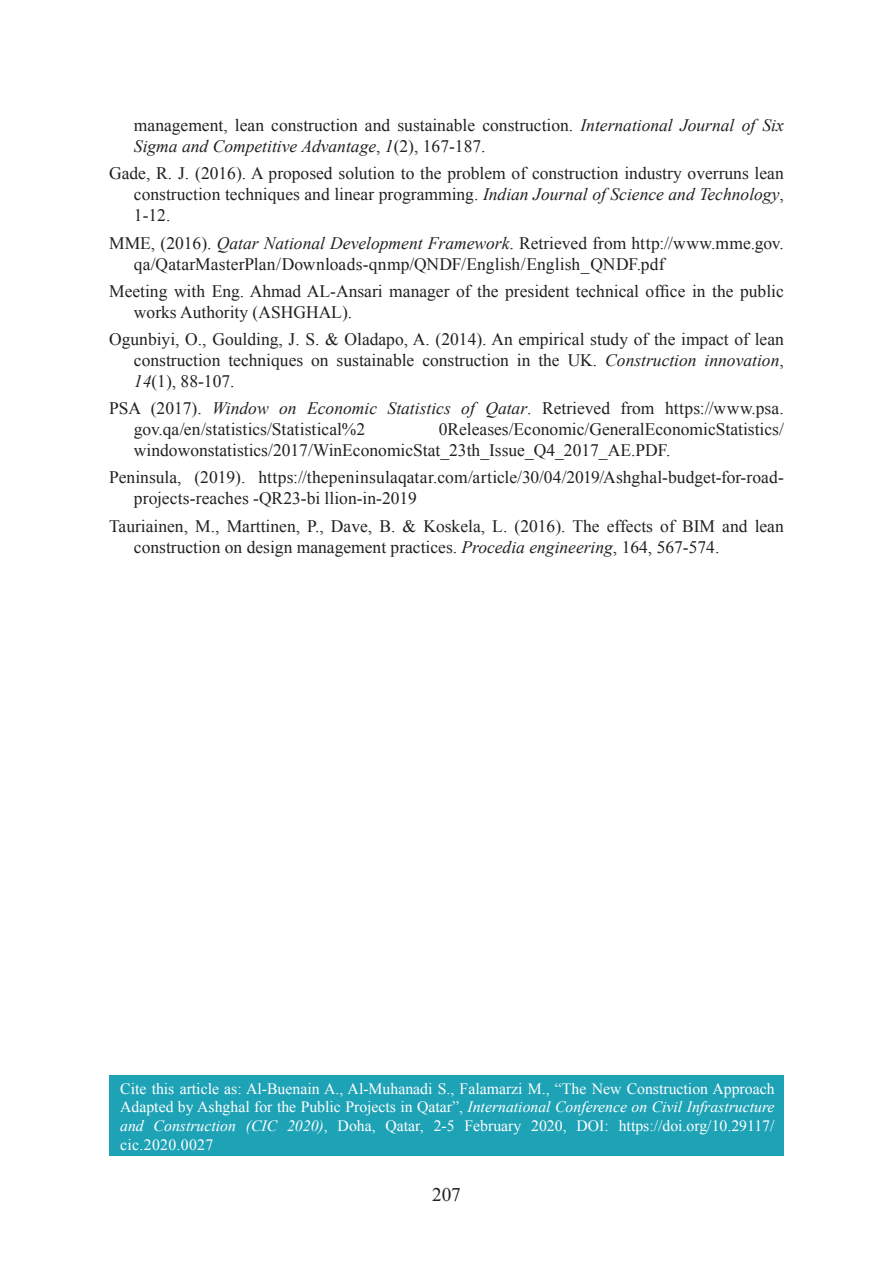
<style>
.page{position:relative;width:893px;height:1265px;background:#fff}
.page>*{position:absolute;margin:0;border:0;box-sizing:border-box;transform-origin:0 0}
.t1{font:19.25px "Times New Roman";color:#231f20}
.TMCE_Body_text{font:17.5px/21px "Times New Roman";color:#231f20}
.t2{font:15.75px/18.9px "Times New Roman";color:#fff;text-align:justify}
.s1{font-style:italic}
</style>
<div class="page">
<div style="left:109px;top:1075px;width:675px;height:81px;background:#1ea2b6"></div>
<p class="TMCE_Body_text" style="left:134px;top:115px;width:651px">management, lean construction and sustainable construction. <span class="s1">International Journal of Six<br>Sigma and Competitive Advantage</span>, <span class="s1">1</span>(2), 167-187.</p>
<p class="TMCE_Body_text" style="left:134px;top:163px;width:651px;text-align:justify;text-indent:-25px">Gade, R. J. (2016). A proposed solution to the problem of construction industry overruns lean construction techniques and linear programming. <span class="s1">Indian Journal of Science and Technology</span>, 1-12.</p>
<p class="TMCE_Body_text" style="left:134px;top:232px;width:651px;text-indent:-25px">MME, (2016). <span class="s1">Qatar National Development Framework</span>. Retrieved from http://www.mme.gov. qa/QatarMasterPlan/Downloads-qnmp/QNDF/English/English_QNDF.pdf</p>
<p class="TMCE_Body_text" style="left:134px;top:280px;width:651px;text-indent:-25px">Meeting with Eng. Ahmad AL-Ansari manager of the president technical office in the public works Authority (ASHGHAL).</p>
<p class="TMCE_Body_text" style="left:134px;top:328px;width:651px;text-align:justify;text-indent:-25px">Ogunbiyi, O., Goulding, J. S. &amp; Oladapo, A. (2014). An empirical study of the impact of lean construction techniques on sustainable construction in the UK. <span class="s1">Construction innovation</span>, <span class="s1">14</span>(1), 88-107.</p>
<p class="TMCE_Body_text" style="left:134px;top:398px;width:651px;text-indent:-25px">PSA (2017). <span class="s1">Window on Economic Statistics of Qatar</span>. Retrieved from https://www.psa. gov.qa/en/statistics/Statistical%2</p>
<p class="TMCE_Body_text" style="left:134px;top:419px;width:651px;text-indent:305px">0Releases/Economic/GeneralEconomicStatistics/ windowonstatistics/2017/WinEconomicStat_23th_Issue_Q4_2017_AE.PDF.</p>
<p class="TMCE_Body_text" style="left:134px;top:467px;width:651px;text-indent:-25px">Peninsula, (2019). https://thepeninsulaqatar.com/article/30/04/2019/Ashghal-budget-for-road&shy;projects-reaches -QR23-bi llion-in-2019</p>
<p class="TMCE_Body_text" style="left:134px;top:515px;width:651px;text-indent:-25px">Tauriainen, M., Marttinen, P., Dave, B. &amp; Koskela, L. (2016). The effects of BIM and lean construction on design management practices. <span class="s1">Procedia engineering</span>, 164, 567-574.</p>
<p class="t2" style="left:120px;top:1079px;width:656px">Cite this article as: Al-Buenain A., Al-Muhanadi S., Falamarzi M., “The New Construction Approach Adapted by Ashghal for the Public Projects in Qatar”, <span class="s1">International Conference on Civil Infrastructure and Construction (CIC 2020)</span>, Doha, Qatar, 2-5 February 2020, DOI: https://doi.org/10.29117/ cic.2020.0027</p>
<p class="t1" style="left:432px;top:1182px;width:30px">207</p>
</div>
